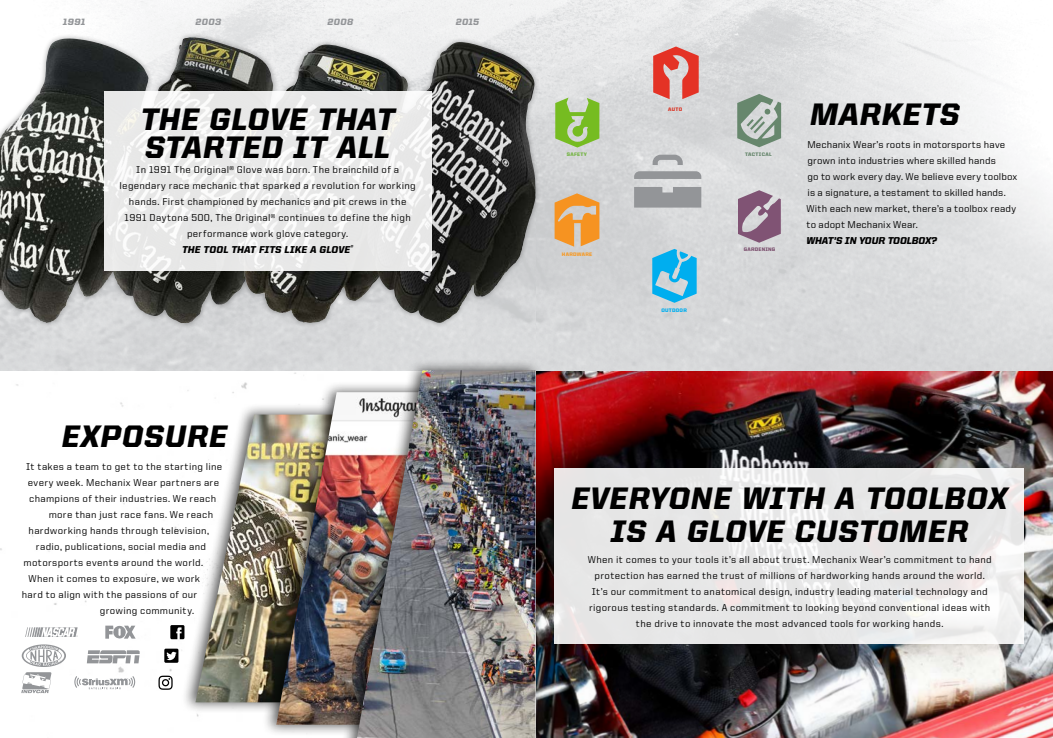
<style>
.page{position:relative;width:1053px;height:738px;background:#fff}
.page>*{position:absolute;margin:0;border:0;box-sizing:border-box;transform-origin:0 0}
.t1{font:900 31.2px/33.6px "United Italic Reg";letter-spacing:.025em;color:#000;text-align:center}
.t2{font:500 10px/16px "United Sans Reg";letter-spacing:.03em;color:#000;text-align:center}
.t3{font:900 10px "United Italic Reg";letter-spacing:.005em;color:#000}
.t4{font:900 9.2px "United Italic Reg";letter-spacing:.045em;color:#939598}
.t5{font:900 5.1px "United Sans Reg";letter-spacing:.05em;color:#7e5371}
.t6{font:900 5.1px "United Sans Reg";letter-spacing:.055em;color:#f59b29}
.t7{font:900 5.1px "United Sans Reg";letter-spacing:.06em;color:#67876d}
.t8{font:900 5.1px "United Sans Reg";letter-spacing:.045em;color:#00aeef}
.t9{font:900 5.1px "United Sans Reg";letter-spacing:.06em;color:#75b545}
.t10{font:900 5.1px "United Sans Reg";color:#da3829}
</style>
<div class="page">
<img style="left:536px;top:0;width:517px;height:738px">
<svg style="left:555px;top:468px;width:469px;height:176px;fill:#e7e7e7"></svg>
<svg style="left:634px;top:155px;width:67px;height:53px"></svg>
<svg style="left:652px;top:249px;width:45px;height:54px"></svg>
<svg style="left:555px;top:193px;width:44px;height:54px"></svg>
<svg style="left:738px;top:190px;width:43px;height:53px"></svg>
<svg style="left:555px;top:98px;width:44px;height:50px"></svg>
<svg style="left:737px;top:94px;width:44px;height:53px"></svg>
<svg style="left:653px;top:47px;width:46px;height:52px"></svg>
<div style="left:0;top:33px;width:153px;height:295px;background:#000;opacity:.32"></div>
<img style="left:0;top:39px;width:100px;height:284px">
<div style="left:100px;top:32px;width:184px;height:297px;background:#000;opacity:.32"></div>
<img style="left:105px;top:37px;width:101px;height:286px">
<div style="left:230px;top:39px;width:183px;height:289px;background:#000;opacity:.32"></div>
<img style="left:235px;top:45px;width:117px;height:278px">
<div style="left:362px;top:37px;width:179px;height:291px;background:#000;opacity:.32"></div>
<img style="left:367px;top:42px;width:166px;height:281px">
<svg style="left:104px;top:91px;width:328px;height:179px;fill:#e8e8e8"></svg>
<svg style="left:74px;top:676px;width:61px;height:13px"></svg>
<svg style="left:158px;top:676px;width:15px;height:14px"></svg>
<svg style="left:21px;top:644px;width:45px;height:49px"></svg>
<svg style="left:87px;top:650px;width:53px;height:13px"></svg>
<svg style="left:164px;top:649px;width:14px;height:14px"></svg>
<svg style="left:25px;top:627px;width:53px;height:10px"></svg>
<svg style="left:105px;top:626px;width:31px;height:13px"></svg>
<svg style="left:170px;top:625px;width:11px;height:14px"></svg>
<div style="left:181px;top:403px;width:221px;height:311px;background:#000;opacity:.65"></div>
<img style="left:195px;top:415px;width:67px;height:287px">
<div style="left:262px;top:381px;width:258px;height:355px;background:#000;opacity:.65"></div>
<img style="left:276px;top:392px;width:65px;height:333px">
<div style="left:341px;top:359px;width:202px;height:379px;background:#000;opacity:.65"></div>
<img style="left:357px;top:370px;width:179px;height:368px">
<p class="t4" style="left:63px;top:17px;width:24px">1991</p>
<p class="t4" style="left:196px;top:17px;width:27px">2003</p>
<p class="t4" style="left:327px;top:17px;width:27px">2008</p>
<p class="t4" style="left:456px;top:17px;width:25px">2015</p>
<h1 class="t1" style="left:141px;top:105px;width:256px;line-height:28px;text-align:left">THE GLOVE THAT<br>STARTED IT ALL</h1>
<p class="t2" style="left:120px;top:161px;width:298px">In 1991 The Original® Glove was born. The brainchild of a legendary race mechanic that sparked a revolution for working hands. First championed by mechanics and pit crews in the 1991 Daytona 500, The Original® continues to define the high performance work glove category.</p>
<p class="t3" style="left:182px;top:244px;width:173px">THE TOOL THAT FITS LIKE A GLOVE<sup>®</sup></p>
<h1 class="t1" style="left:62px;top:419px;width:167px">EXPOSURE</h1>
<p class="t2" style="left:26px;top:458px;width:197px">It takes a team to get to the starting line</p>
<p class="t2" style="left:28px;top:474px;width:193px">every week. Mechanix Wear partners are</p>
<p class="t2" style="left:29px;top:490px;width:188px">champions of their industries. We reach</p>
<p class="t2" style="left:49px;top:506px;width:166px">more than just race fans. We reach</p>
<p class="t2" style="left:29px;top:522px;width:182px">hardworking hands through television,</p>
<p class="t2" style="left:36px;top:538px;width:172px">radio, publications, social media and</p>
<p class="t2" style="left:24px;top:554px;width:181px">motorsports events around the world.</p>
<p class="t2" style="left:28px;top:570px;width:173px">When it comes to exposure, we work</p>
<p class="t2" style="left:22px;top:586px;width:177px">hard to align with the passions of our</p>
<p class="t2" style="left:100px;top:602px;width:96px">growing community.</p>
<p class="t10" style="left:668px;top:107px;width:16px">AUTO</p>
<h1 class="t1" style="left:810px;top:97px;width:151px">MARKETS</h1>
<p class="t2" style="left:807px;top:137px;width:212px;text-align:left">Mechanix Wear’s roots in motorsports have grown into industries where skilled hands<br>go to work every day. We believe every toolbox is a signature, a testament to skilled hands.<br>With each new market, there’s a toolbox ready to adopt Mechanix Wear.</p>
<p class="t3" style="left:807px;top:235px;width:132px">WHAT’S IN YOUR TOOLBOX?</p>
<p class="t9" style="left:567px;top:151px;width:22px">SAFETY</p>
<p class="t7" style="left:745px;top:151px;width:28px">TACTICAL</p>
<p class="t6" style="left:562px;top:251px;width:32px">HARDWARE</p>
<p class="t8" style="left:661px;top:308px;width:27px">OUTDOOR</p>
<p class="t5" style="left:744px;top:246px;width:33px">GARDENING</p>
<h1 class="t1" style="left:571px;top:481px;width:438px">EVERYONE WITH A TOOLBOX<br>IS A GLOVE CUSTOMER</h1>
<p class="t2" style="left:588px;top:552px;width:406px">When it comes to your tools it’s all about trust. Mechanix Wear’s commitment to hand protection has earned the trust of millions of hardworking hands around the world.<br>It’s our commitment to anatomical design, industry leading material technology and rigorous testing standards. A commitment to looking beyond conventional ideas with the drive to innovate the most advanced tools for working hands.</p>
</div>
